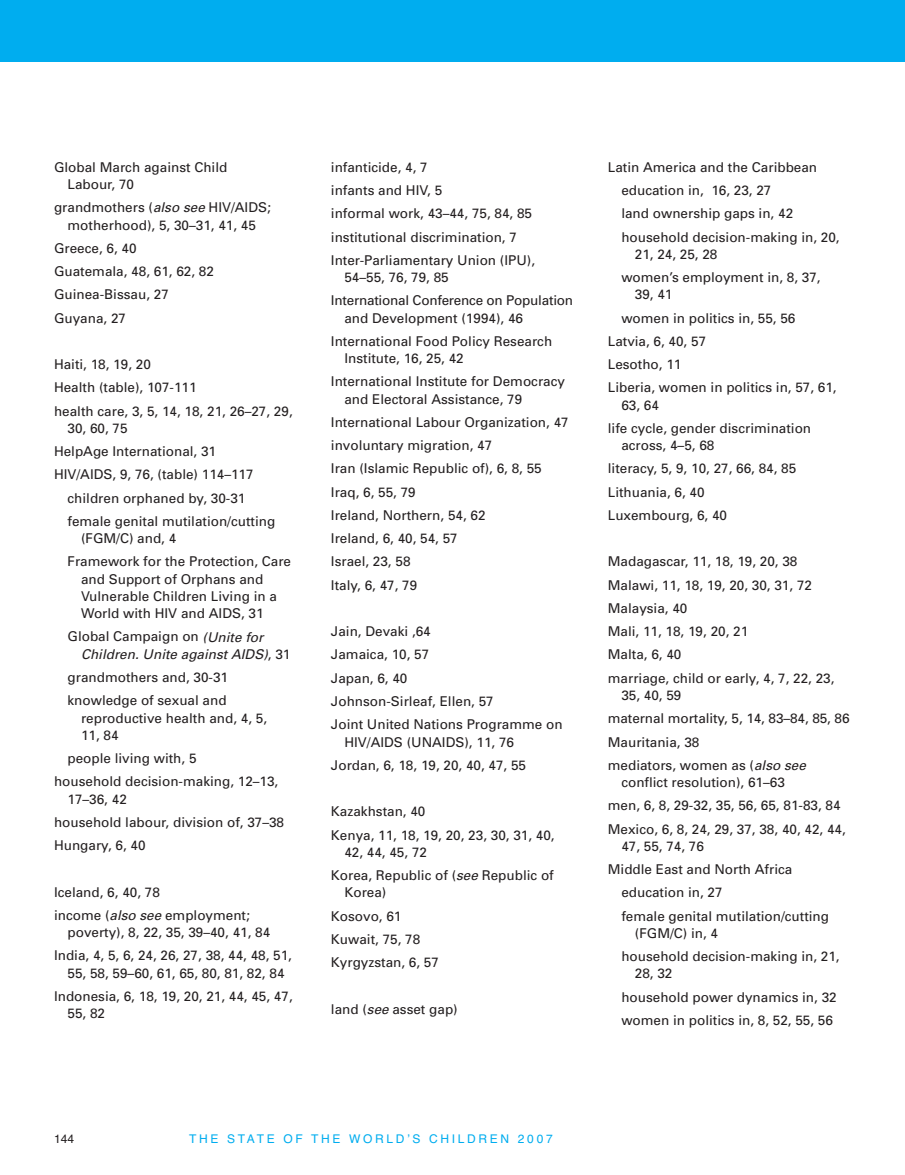
<style>
.page{position:relative;width:905px;height:1175px;background:#fff}
.page>*{position:absolute;margin:0;border:0;box-sizing:border-box;transform-origin:0 0}
.t1{font:13.5px/23.2px "Univers";color:#231f20}
.t2{font:italic 13.5px/17.2px "Univers";color:#231f20}
.t3{font:12px "Helvetica";letter-spacing:.22em;color:#00adef}
.t4{font:12px "Helvetica";color:#231f20}
.s1{font-style:italic}
.s2{font-style:normal}
</style>
<div class="page">
<div style="left:0;top:0;width:904px;height:62px;background:#00adef"></div>
<p class="t1" style="left:68px;top:160px;width:161px;line-height:17.2px;text-indent:-14px">Global March against Child<br>Labour, 70</p>
<p class="t1" style="left:54px;top:200px;width:218px;line-height:17.2px;text-align:center">grandmothers (<span class="s1">also see</span>HIV/AIDS; motherhood), 5, 30–31, 41, 45</p>
<p class="t1" style="left:54px;top:238px;width:161px">Greece, 6, 40<br>Guatemala, 48, 61, 62, 82<br>Guinea-Bissau, 27<br>Guyana, 27</p>
<p class="t1" style="left:54px;top:354px;width:240px">Haiti, 18, 19, 20<br>Health (table), 107-111<br>health care, 3, 5, 14, 18, 21, 26–27, 29,</p>
<p class="t1" style="left:68px;top:418px;width:62px">30, 60, 75</p>
<p class="t1" style="left:54px;top:441px;width:164px">HelpAge International, 31</p>
<p class="t1" style="left:54px;top:464px;width:201px">HIV/AIDS, 9, 76, (table) 114–117</p>
<p class="t1" style="left:68px;top:487px;width:179px">children orphaned by, 30-31</p>
<p class="t1" style="left:68px;top:511px;width:209px">female genital mutilation/cutting</p>
<p class="t1" style="left:68px;top:528px;width:225px;text-indent:14px">(FGM/C) and, 4<br>Framework for the Protection, Care</p>
<p class="t1" style="left:81px;top:571px;width:197px;line-height:17.2px">and Support of Orphans and<br>Vulnerable Children Living in a<br>World with HIV and AIDS, 31</p>
<p class="t2" style="left:81px;top:629px;width:211px;text-indent:-13px"><span class="s2">Global Campaign on</span> (Unite for<br>Children. Unite against AIDS)<span class="s2">, 3 1</span></p>
<p class="t1" style="left:68px;top:667px;width:162px">grandmothers and, 30-31 knowledge of sexual and</p>
<p class="t1" style="left:81px;top:710px;width:187px;line-height:17.2px">reproductive health and, 4, 5,<br>11, 84</p>
<p class="t1" style="left:54px;top:748px;width:226px;text-indent:14px">people living with, 5<br>household decision-making, 12–13,</p>
<p class="t1" style="left:54px;top:788px;width:232px;text-indent:14px">17–36, 42<br>household labour, division of, 37–38<br>Hungary, 6, 40</p>
<p class="t1" style="left:54px;top:881px;width:197px">Iceland, 6, 40, 78<br>income (<span class="s1">also see</span>employment;</p>
<p class="t1" style="left:54px;top:922px;width:239px;text-indent:14px">poverty), 8, 22, 35, 39–40, 41, 84<br>India, 4, 5, 6, 24, 26, 27, 38, 44, 48, 51,</p>
<p class="t1" style="left:54px;top:962px;width:240px;text-align:center">55, 58, 59–60, 61, 65, 80, 81, 82, 84<br>Indonesia, 6, 18, 19, 20, 21, 44, 45, 47,</p>
<p class="t1" style="left:67px;top:1003px;width:39px">55, 82</p>
<p class="t1" style="left:331px;top:157px;width:206px">infanticide, 4, 7<br>infants and HIV, 5<br>informal work, 43–44, 75, 84, 85 institutional discrimination, 7<br>Inter-Parliamentary Union (IPU),</p>
<p class="t1" style="left:331px;top:267px;width:244px;text-indent:14px">54–55, 76, 79, 85<br>International Conference on Population</p>
<p class="t1" style="left:331px;top:307px;width:223px;text-indent:14px">and Development (1994), 46<br>International Food Policy Research</p>
<p class="t1" style="left:331px;top:348px;width:235px;text-indent:14px">Institute, 16, 25, 42<br>International Institute for Democracy</p>
<p class="t1" style="left:331px;top:388px;width:239px;text-indent:14px">and Electoral Assistance, 79<br>International Labour Organization, 47 involuntary migration, 47<br>Iran (Islamic Republic of), 6, 8, 55<br>Iraq, 6, 55, 79<br>Ireland, Northern, 54, 62<br>Ireland, 6, 40, 54, 57<br>Israel, 23, 58<br>Italy, 6, 47, 79</p>
<p class="t1" style="left:331px;top:621px;width:233px">Jain, Devaki ,64<br>Jamaica, 10, 57<br>Japan, 6, 40<br>Johnson-Sirleaf, Ellen, 57<br>Joint United Nations Programme on</p>
<p class="t1" style="left:331px;top:731px;width:197px;text-align:center">HIV/AIDS (UNAIDS), 11, 76<br>Jordan, 6, 18, 19, 20, 40, 47, 55</p>
<p class="t1" style="left:331px;top:801px;width:225px">Kazakhstan, 40<br>Kenya, 11, 18, 19, 20, 23, 30, 31, 40,</p>
<p class="t1" style="left:331px;top:841px;width:224px;text-indent:14px">42, 44, 45, 72<br>Korea, Republic of (<span class="s1">see</span>Republic of</p>
<p class="t1" style="left:331px;top:882px;width:110px;text-indent:14px">Korea)<br>Kosovo, 61<br>Kuwait, 75, 78<br>Kyrgyzstan, 6, 57</p>
<p class="t1" style="left:331px;top:998px;width:128px">land (<span class="s1">see</span>asset gap)</p>
<p class="t1" style="left:621px;top:157px;width:220px;text-indent:-14px">Latin America and the Caribbean education in, 16, 23, 27<br>land ownership gaps in, 42 household decision-making in, 20,</p>
<p class="t1" style="left:621px;top:244px;width:201px;text-indent:14px">21, 24, 25, 28<br>women’s employment in, 8, 37,</p>
<p class="t1" style="left:634px;top:284px;width:39px">39, 41</p>
<p class="t1" style="left:621px;top:307px;width:175px">women in politics in, 55, 56</p>
<p class="t1" style="left:607px;top:331px;width:100px">Latvia, 6, 40, 57</p>
<p class="t1" style="left:607px;top:354px;width:75px">Lesotho, 11</p>
<p class="t1" style="left:607px;top:377px;width:230px">Liberia, women in politics in, 57, 61,</p>
<p class="t1" style="left:607px;top:394px;width:205px;text-indent:14px">63, 64<br>life cycle, gender discrimination</p>
<p class="t1" style="left:607px;top:435px;width:190px;text-indent:14px">across, 4–5, 68<br>literacy, 5, 9, 10, 27, 66, 84, 85<br>Lithuania, 6, 40<br>Luxembourg, 6, 40</p>
<p class="t1" style="left:607px;top:551px;width:228px">Madagascar, 11, 18, 19, 20, 38<br>Malawi, 11, 18, 19, 20, 30, 31, 72<br>Malaysia, 40<br>Mali, 11, 18, 19, 20, 21<br>Malta, 6, 40<br>marriage, child or early, 4, 7, 22, 23,</p>
<p class="t1" style="left:607px;top:685px;width:243px;text-indent:14px">35, 40, 59<br>maternal mortality, 5, 14, 83–84, 85, 86<br>Mauritania, 38<br>mediators, women as (<span class="s1">also see</span></p>
<p class="t1" style="left:608px;top:772px;width:239px;text-indent:14px">conflict resolution), 61–63<br>men, 6, 8, 29-32, 35, 56, 65, 81-83, 84<br>Mexico, 6, 8, 24, 29, 37, 38, 40, 42, 44,</p>
<p class="t1" style="left:621px;top:835px;width:84px">47, 55, 74, 76</p>
<p class="t1" style="left:608px;top:859px;width:186px">Middle East and North Africa</p>
<p class="t1" style="left:621px;top:882px;width:103px">education in, 27</p>
<p class="t1" style="left:621px;top:905px;width:209px">female genital mutilation/cutting</p>
<p class="t1" style="left:621px;top:922px;width:220px;text-indent:14px">(FGM/C) in, 4<br>household decision-making in, 21,</p>
<p class="t1" style="left:621px;top:963px;width:217px;text-indent:14px">28, 32<br>household power dynamics in, 32 women in politics in, 8, 52, 55, 56</p>
<p class="t4" style="left:54px;top:1134px;width:22px">144</p>
<p class="t3" style="left:189px;top:1134px;width:365px">THE STATE OF THE WORLD’S CHILDREN 2007</p>
</div>
